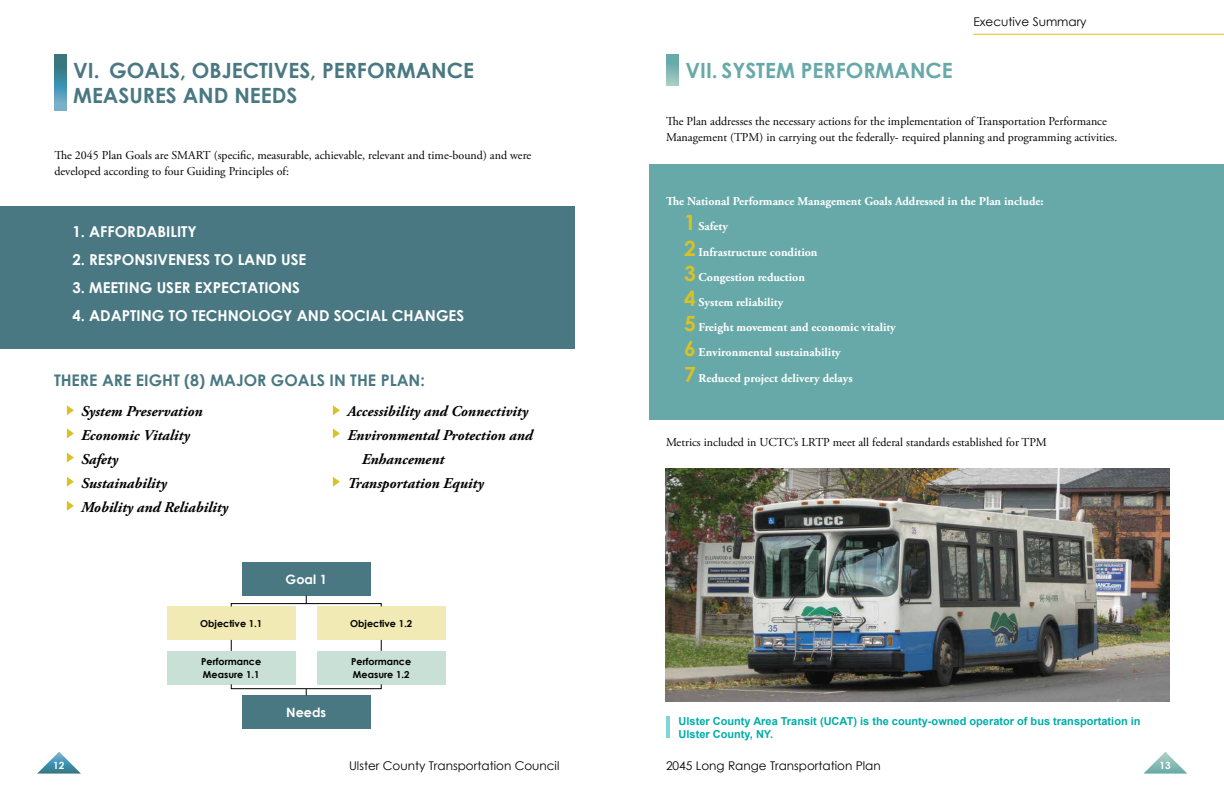
<style>
.page{position:relative;width:1224px;height:792px;background:#fff}
.page>*{position:absolute;margin:0;border:0;box-sizing:border-box;transform-origin:0 0}
.t1{font:700 21px/25.2px "Century Gothic";color:#497882}
.t2{font:700 21px "Century Gothic";color:#66a9a8}
.t3{font:700 16px "Century Gothic";color:#497882}
.Copy{font:italic 700 15px/24px "Adobe Garamond Pro";color:#000}
.Copy-2{font:700 15px "Century Gothic";color:#fff}
.Figure_second_headin{font:700 12.8px "Century Gothic";color:#fff}
.Copy-3{font:12px/16px "Adobe Garamond Pro";color:#000}
.Copy-4{font:700 12px "Adobe Garamond Pro";color:#fff}
.t4{font:12px "Century Gothic";color:#000}
.t5{font:700 11px/13.2px "Arial";color:#00ada9}
.t6{font:700 10px "Century Gothic";color:#fff}
.Figure_second_headin-2{font:700 9.6px/12.8px "Century Gothic";color:#000}
.s1{font-family:"Century Gothic";font-size:21px;color:#dac125}
</style>
<div class="page">
<svg style="left:1143px;top:752px;width:44px;height:22px"></svg>
<hr style="left:973px;top:34px;width:251px;height:1px;background:#dac125">
<svg style="left:37px;top:752px;width:44px;height:22px"></svg>
<div style="left:0;top:206px;width:575px;height:142px;background:#497882"></div>
<svg style="left:54px;top:54px;width:13px;height:56px"></svg>
<div style="left:242px;top:562px;width:128px;height:34px;background:#497882"></div>
<div style="left:167px;top:606px;width:128px;height:34px;background:#f2eab5"></div>
<div style="left:317px;top:606px;width:128px;height:34px;background:#f2eab5"></div>
<div style="left:167px;top:651px;width:128px;height:33px;background:#c8e0d5"></div>
<div style="left:317px;top:651px;width:128px;height:33px;background:#c8e0d5"></div>
<div style="left:242px;top:695px;width:128px;height:34px;background:#497882"></div>
<svg style="left:230px;top:595px;width:152px;height:12px"></svg>
<div style="left:231px;top:684px;width:151px;height:5px;border:1px solid #000"></div>
<svg style="left:67px;top:405px;width:7px;height:10px"></svg>
<svg style="left:67px;top:428px;width:7px;height:10px"></svg>
<svg style="left:67px;top:453px;width:7px;height:10px"></svg>
<svg style="left:67px;top:477px;width:7px;height:10px"></svg>
<svg style="left:67px;top:501px;width:7px;height:10px"></svg>
<svg style="left:333px;top:405px;width:7px;height:10px"></svg>
<svg style="left:333px;top:428px;width:7px;height:10px"></svg>
<svg style="left:333px;top:477px;width:7px;height:10px"></svg>
<svg style="left:666px;top:54px;width:13px;height:32px"></svg>
<div style="left:649px;top:164px;width:575px;height:256px;background:#66a9a8"></div>
<img style="left:666px;top:468px;width:504px;height:234px">
<hr style="left:666px;top:717px;width:3px;height:21px;background:#00ada9">
<p class="t1" style="left:73px;top:57px;width:402px">VI. GOALS, OBJECTIVES, PERFORMANCE<br>MEASURES AND NEEDS</p>
<p class="Copy-3" style="left:54px;top:147px;width:478px">The 2045 Plan Goals are SMART (specific, measurable, achievable, relevant and time-bound) and were developed according to four Guiding Principles of:</p>
<p class="Copy-2" style="left:72px;top:222px;width:126px">1. AFFORDABILITY</p>
<p class="Copy-2" style="left:72px;top:250px;width:236px">2. RESPONSIVENESS TO LAND USE</p>
<p class="Copy-2" style="left:72px;top:278px;width:229px">3. MEETING USER EXPECTATIONS</p>
<p class="Copy-2" style="left:72px;top:306px;width:393px">4. ADAPTING TO TECHNOLOGY AND SOCIAL CHANGES</p>
<p class="t3" style="left:54px;top:371px;width:372px">THERE ARE EIGHT (8) MAJOR GOALS IN THE PLAN:</p>
<p class="Copy" style="left:347px;top:399px;width:182px">Accessibility and Connectivity</p>
<p class="Copy" style="left:362px;top:423px;width:173px;text-indent:-14px">Environmental Protection and<br>Enhancement</p>
<p class="Copy" style="left:347px;top:471px;width:138px">Transportation Equity</p>
<p class="Copy" style="left:81px;top:400px;width:123px">System Preservation</p>
<p class="Copy" style="left:81px;top:424px;width:110px">Economic Vitality</p>
<p class="Copy" style="left:81px;top:448px;width:39px">Safety</p>
<p class="Copy" style="left:81px;top:472px;width:87px">Sustainability</p>
<p class="Copy" style="left:81px;top:496px;width:149px">Mobility and Reliability</p>
<p class="Figure_second_headin" style="left:286px;top:571px;width:43px">Goal 1</p>
<p class="Figure_second_headin-2" style="left:200px;top:617px;width:64px">Objective 1.1</p>
<p class="Figure_second_headin-2" style="left:350px;top:617px;width:64px">Objective 1.2</p>
<p class="Figure_second_headin-2" style="left:201px;top:655px;width:61px">Performance<br>Measure 1.1</p>
<p class="Figure_second_headin-2" style="left:351px;top:655px;width:61px">Performance<br>Measure 1.2</p>
<p class="Figure_second_headin" style="left:286px;top:704px;width:41px">Needs</p>
<p class="t6" style="left:53px;top:759px;width:13px">12</p>
<p class="t4" style="left:349px;top:758px;width:212px">Ulster County Transportation Council</p>
<p class="t4" style="left:973px;top:15px;width:115px">Executive Summary</p>
<p class="t2" style="left:685px;top:57px;width:269px">VII. SYSTEM PERFORMANCE</p>
<p class="Copy-3" style="left:666px;top:113px;width:453px">The Plan addresses the necessary actions for the implementation of Transportation Performance<br>Management (TPM) in carrying out the federally- required planning and programming activities.</p>
<p class="Copy-4" style="left:666px;top:194px;width:379px">The National Performance Management Goals Addressed in the Plan include:</p>
<p class="Copy-4" style="left:684px;top:220px;width:46px"><span class="s1">1</span> Safety</p>
<p class="Copy-4" style="left:684px;top:245px;width:135px"><span class="s1">2</span> Infrastructure condition</p>
<p class="Copy-4" style="left:684px;top:270px;width:123px"><span class="s1">3</span> Congestion reduction</p>
<p class="Copy-4" style="left:684px;top:295px;width:101px"><span class="s1">4</span> System reliability</p>
<p class="Copy-4" style="left:684px;top:320px;width:213px"><span class="s1">5</span> Freight movement and economic vitality</p>
<p class="Copy-4" style="left:684px;top:346px;width:158px"><span class="s1">6</span> Environmental sustainability</p>
<p class="Copy-4" style="left:684px;top:371px;width:170px"><span class="s1">7</span> Reduced project delivery delays</p>
<p class="Copy-3" style="left:666px;top:435px;width:382px">Metrics included in UCTC’s LRTP meet all federal standards established for TPM</p>
<p class="t5" style="left:679px;top:715px;width:464px">Ulster County Area Transit (UCAT) is the county-owned operator of bus transportation in<br>Ulster County, NY.</p>
<p class="t4" style="left:666px;top:758px;width:216px">2045 Long Range Transportation Plan</p>
<p class="t6" style="left:1160px;top:759px;width:13px">13</p>
</div>
